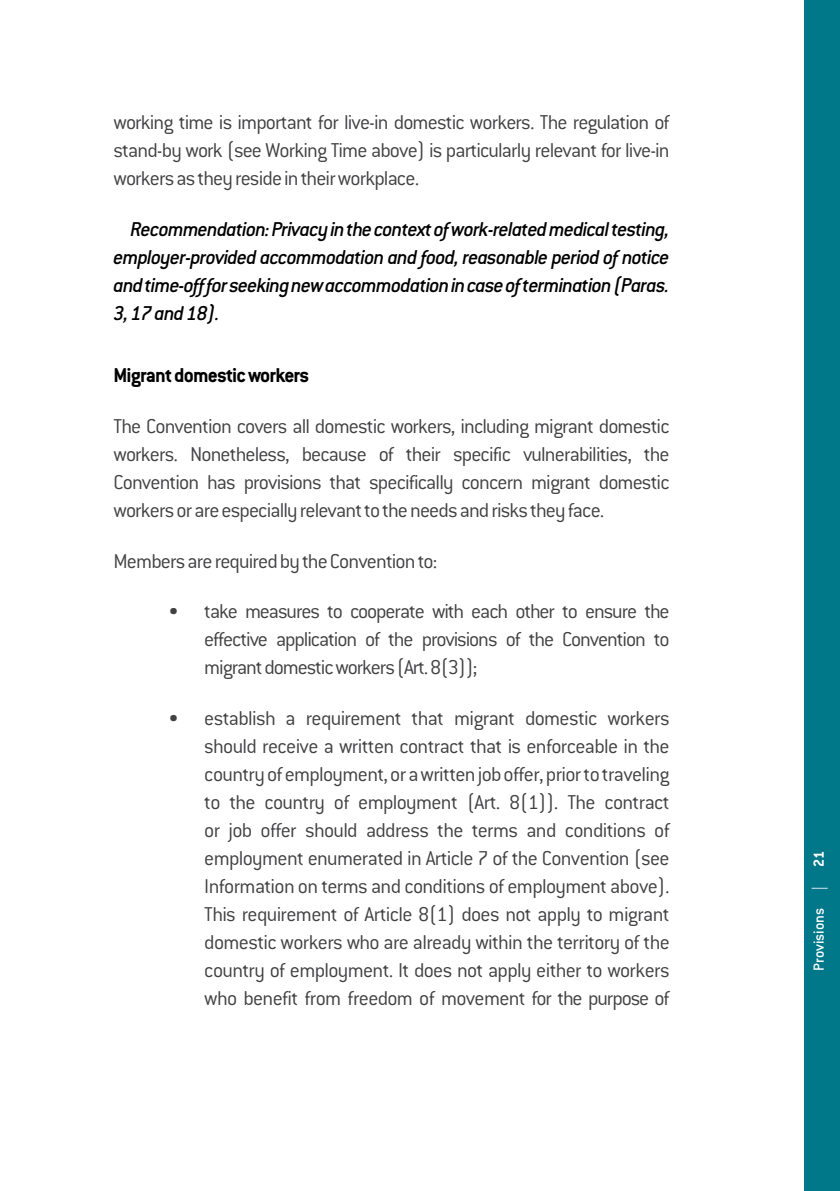
<style>
.page{position:relative;width:840px;height:1191px;background:#fff}
.page>*{position:absolute;margin:0;border:0;box-sizing:border-box;transform-origin:0 0}
.t1{font:300 22px/28px "Conduit ITC";letter-spacing:-.04em;color:#414042;text-align:justify}
.t2{font:italic 500 22px/28px "Conduit ITC";letter-spacing:-.04em;color:#000;text-align:justify}
.t3{font:700 22px "Conduit ITC";letter-spacing:-.04em;color:#000}
.t4{font:500 16px "Conduit ITC";color:#fff}
.s1{font-family:"Frutiger LT Std";font-weight:300;font-stretch:condensed}
.s2{font-weight:700}
</style>
<div class="page">
<div style="left:804px;top:0;width:35px;height:1191px;background:#00788a"></div>
<p class="t1" style="left:113px;top:108px;width:557px">working time is important for live-in domestic workers. The regulation of stand-by work (see Working Time above) is particularly relevant for live-in workers as they reside in their workplace.</p>
<p class="t2" style="left:113px;top:214px;width:557px;text-indent:17px">Recommendation: Privacy in the context of work-related medical testing, employer-provided accommodation and food, reasonable period of notice and time-off for seeking new accommodation in case of termination (Paras.<br>3, 17 and 18).</p>
<p class="t3" style="left:113px;top:362px;width:197px">Migrant domestic workers</p>
<p class="t1" style="left:113px;top:411px;width:557px">The Convention covers all domestic workers, including migrant domestic workers. Nonetheless, because of their specific vulnerabilities, the Convention has provisions that specifically concern migrant domestic workers or are especially relevant to the needs and risks they face.</p>
<p class="t1" style="left:113px;top:546px;width:325px">Members are required by the Convention to:</p>
<p class="t1" style="left:204px;top:597px;width:466px;text-indent:-36px">• take measures to cooperate with each other to ensure the effective application of the provisions of the Convention to migrant domestic workers (Art. 8(3));</p>
<p class="t1" style="left:204px;top:703px;width:466px;text-indent:-36px">• establish a requirement that migrant domestic workers should receive a written contract that is enforceable in the country of employment, or a written job offer, prior to traveling to the country of employment (Art. 8(1)). The contract or job offer should address the terms and conditions of employment enumerated in Article 7 of the Convention (see Information on terms and conditions of employment above).<br>This requirement of Article 8(1) does not apply to migrant domestic workers who are already within the territory of the country of employment. It does not apply either to workers who benefit from freedom of movement for the purpose of</p>
<p class="t4" style="left:808px;top:971px;width:122px;rotate:-90deg">Provisions <span class="s1">|</span> <span class="s2">21</span></p>
</div>
